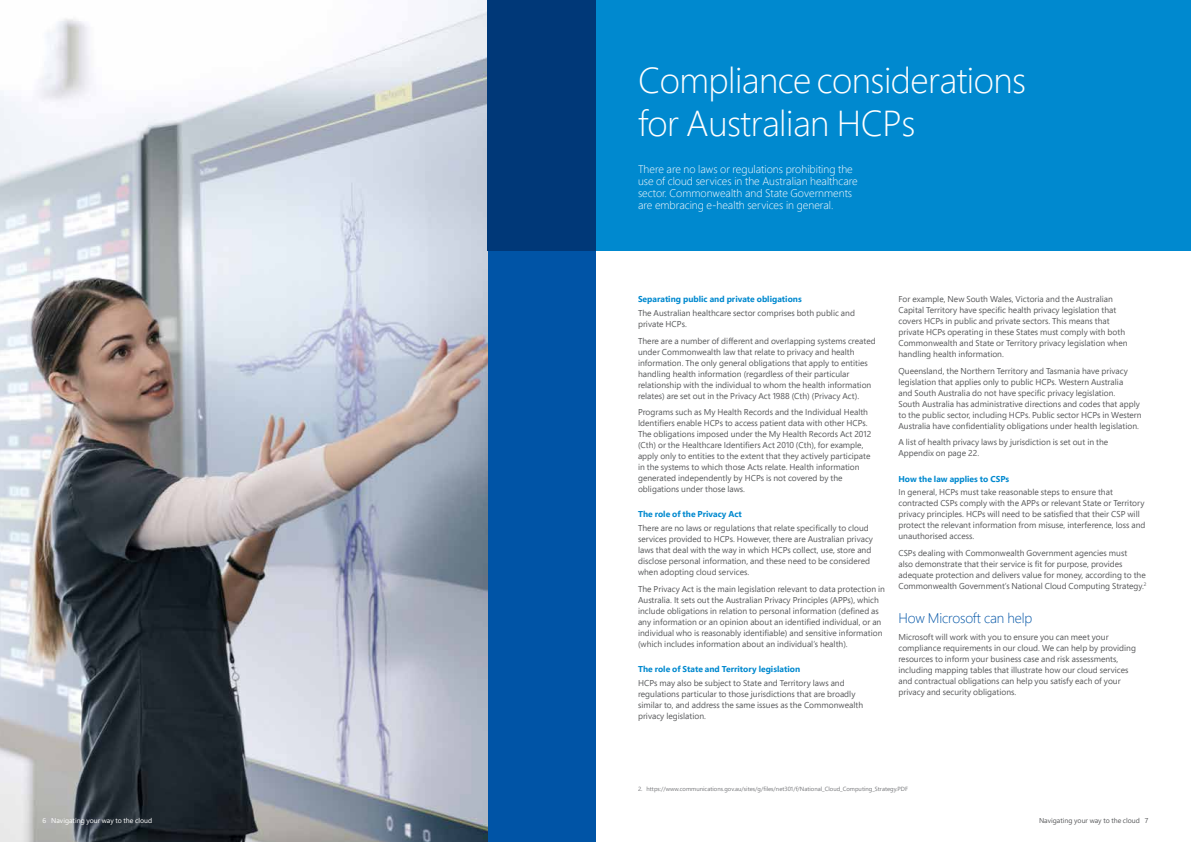
<style>
.page{position:relative;width:1191px;height:842px;background:#fff}
.page>*{position:absolute;margin:0;border:0;box-sizing:border-box;transform-origin:0 0}
.t1{font:300 36px/43.2px "Segoe Pro";letter-spacing:-.015em;color:#fff}
.t2{font:300 14px "Segoe Pro";letter-spacing:-.01em;color:#0054a6}
.t3{font:300 11px/12px "Segoe Pro";color:#fff}
.t4{font:8.5px/11px "Segoe Pro";color:#58595b}
.t5{font:700 8.5px "Segoe Pro";color:#0089cf}
.t6{font:7px "Segoe Pro";color:#fff}
.t7{font:7px "Segoe Pro";color:#58595b}
.t8{font:6px "Segoe Pro";color:#77787b}
</style>
<div class="page">
<div style="left:596px;top:0;width:595px;height:250px;background:#0089cf"></div>
<img style="left:0;top:0;width:488px;height:842px">
<div style="left:488px;top:0;width:107px;height:842px;background:#0054a6"></div>
<div style="left:488px;top:0;width:108px;height:250px;background:#003878"></div>
<h1 class="t1" style="left:638px;top:58px;width:389px">Compliance considerations for Australian HCPs</h1>
<p class="t3" style="left:638px;top:163px;width:221px">There are no laws or regulations prohibiting the use of cloud services in the Australian healthcare sector. Commonwealth and State Governments are embracing e-health services in general.</p>
<p class="t5" style="left:638px;top:293px;width:165px">Separating public and private obligations</p>
<p class="t4" style="left:638px;top:307px;width:218px">The Australian healthcare sector comprises both public and private HCPs.</p>
<p class="t4" style="left:638px;top:335px;width:239px">There are a number of different and overlapping systems created under Commonwealth law that relate to privacy and health information. The only general obligations that apply to entities handling health information (regardless of their particular relationship with the individual to whom the health information relates) are set out in the Privacy Act 1988 (Cth) (Privacy Act).</p>
<p class="t4" style="left:638px;top:406px;width:235px">Programs such as My Health Records and the Individual Health Identifiers enable HCPs to access patient data with other HCPs.<br>The obligations imposed under the My Health Records Act 2012 (Cth) or the Healthcare Identifiers Act 2010 (Cth), for example, apply only to entities to the extent that they actively participate in the systems to which those Acts relate. Health information generated independently by HCPs is not covered by the obligations under those laws.</p>
<p class="t5" style="left:638px;top:508px;width:105px">The role of the Privacy Act</p>
<p class="t4" style="left:638px;top:522px;width:236px">There are no laws or regulations that relate specifically to cloud services provided to HCPs. However, there are Australian privacy laws that deal with the way in which HCPs collect, use, store and disclose personal information, and these need to be considered when adopting cloud services.</p>
<p class="t4" style="left:638px;top:583px;width:248px">The Privacy Act is the main legislation relevant to data protection in Australia. It sets out the Australian Privacy Principles (APPs), which include obligations in relation to personal information (defined as any information or an opinion about an identified individual, or an individual who is reasonably identifiable) and sensitive information (which includes information about an individual’s health).</p>
<p class="t5" style="left:638px;top:663px;width:164px">The role of State and Territory legislation</p>
<p class="t4" style="left:638px;top:677px;width:227px">HCPs may also be subject to State and Territory laws and regulations particular to those jurisdictions that are broadly similar to, and address the same issues as the Commonwealth privacy legislation.</p>
<p class="t4" style="left:898px;top:293px;width:230px">For example, New South Wales, Victoria and the Australian Capital Territory have specific health privacy legislation that covers HCPs in public and private sectors. This means that private HCPs operating in these States must comply with both Commonwealth and State or Territory privacy legislation when handling health information.</p>
<p class="t4" style="left:898px;top:365px;width:245px">Queensland, the Northern Territory and Tasmania have privacy legislation that applies only to public HCPs. Western Australia<br>and South Australia do not have specific privacy legislation.<br>South Australia has administrative directions and codes that apply to the public sector, including HCPs. Public sector HCPs in Western Australia have confidentiality obligations under health legislation.</p>
<p class="t4" style="left:898px;top:437px;width:211px">A list of health privacy laws by jurisdiction is set out in the<br>Appendix on page 22.</p>
<p class="t5" style="left:898px;top:472px;width:112px">How the law applies to CSPs</p>
<p class="t4" style="left:898px;top:487px;width:248px">In general, HCPs must take reasonable steps to ensure that contracted CSPs comply with the APPs or relevant State or Territory privacy principles. HCPs will need to be satisfied that their CSP will protect the relevant information from misuse, interference, loss and unauthorised access.</p>
<p class="t4" style="left:898px;top:547px;width:249px">CSPs dealing with Commonwealth Government agencies must<br>also demonstrate that their service is fit for purpose, provides adequate protection and delivers value for money, according to the Commonwealth Government’s National Cloud Computing Strategy.<sup>2</sup></p>
<h2 class="t2" style="left:898px;top:608px;width:135px">How Microsoft can help</h2>
<p class="t4" style="left:898px;top:631px;width:239px">Microsoft will work with you to ensure you can meet your compliance requirements in our cloud. We can help by providing resources to inform your business case and risk assessments, including mapping tables that illustrate how our cloud services and contractual obligations can help you satisfy each of your privacy and security obligations.</p>
<p class="t8" style="left:638px;top:785px;width:271px">2. https://www.communications.gov.au/sites/g/files/net301/f/National_Cloud_Computing_Strategy.PDF</p>
<p class="t6" style="left:43px;top:816px;width:111px">6 Navigating your way to the cloud</p>
<p class="t7" style="left:1039px;top:816px;width:111px">Navigating your way to the cloud 7</p>
</div>
